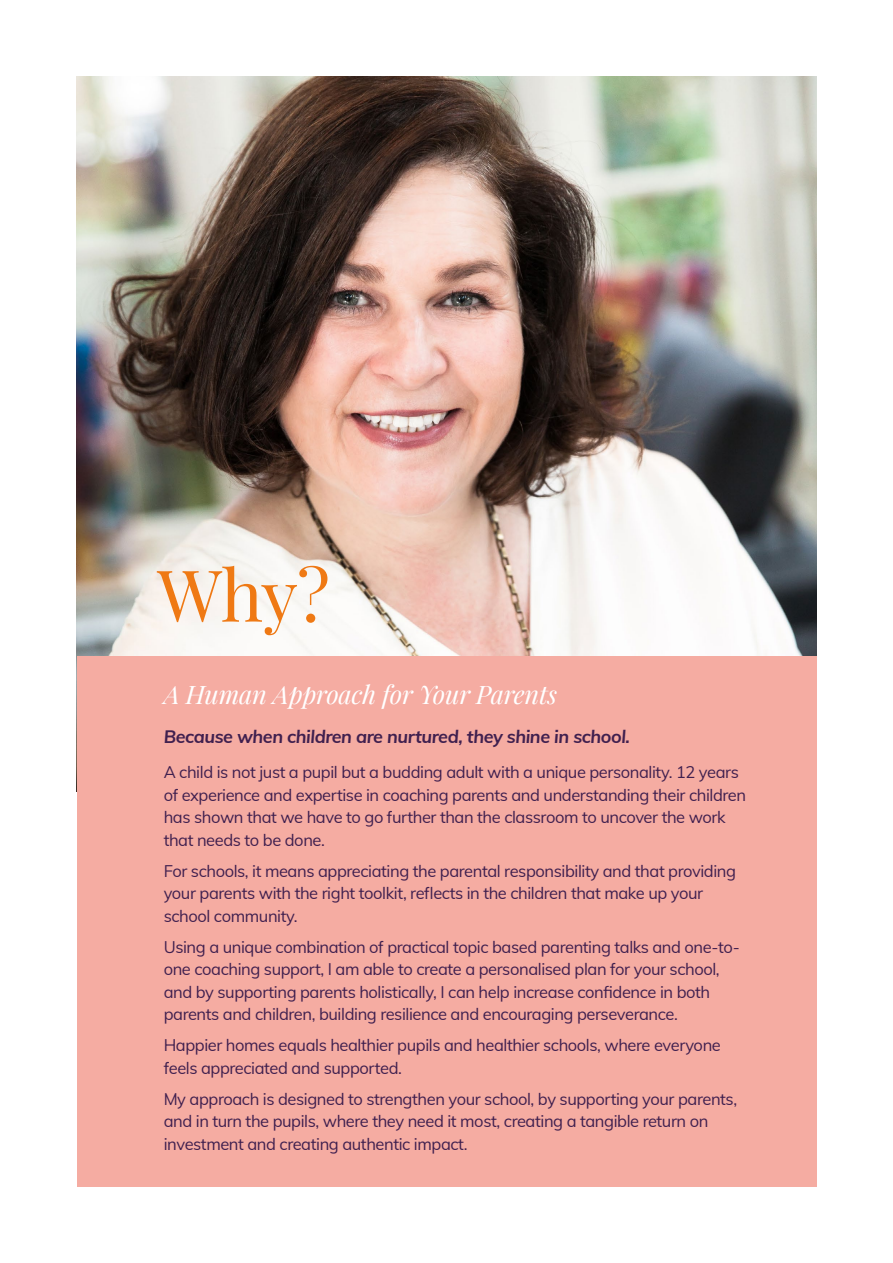
<style>
.page{position:relative;width:893px;height:1263px;background:#fff}
.page>*{position:absolute;margin:0;border:0;box-sizing:border-box;transform-origin:0 0}
.t1{font:71.55px "Playfair Display";color:#ef7914}
.t2{font:italic 25.5px "Playfair Display";letter-spacing:-.01em;color:#fff}
.t3{font:italic 18px "Mulish";letter-spacing:-.025em;color:#40204f}
.t4{font:16.5px/22.5px "Mulish";letter-spacing:-.025em;color:#40204f}
</style>
<div class="page">
<img style="left:77px;top:77px;width:739px;height:579px">
<div style="left:77px;top:656px;width:739px;height:530px;background:#f5aca2"></div>
<h1 class="t1" style="left:157px;top:539px;width:174px">Why?</h1>
<h2 class="t2" style="left:164px;top:674px;width:395px">A Human Approach for Your Parents</h2>
<p class="t3" style="left:164px;top:723px;width:468px">Because when children are nurtured, they shine in school.</p>
<p class="t4" style="left:164px;top:760px;width:584px">A child is not just a pupil but a budding adult with a unique personality. 12 years of experience and expertise in coaching parents and understanding their children has shown that we have to go further than the classroom to uncover the work that needs to be done.</p>
<p class="t4" style="left:164px;top:859px;width:574px">For schools, it means appreciating the parental responsibility and that providing your parents with the right toolkit, reflects in the children that make up your school community.</p>
<p class="t4" style="left:164px;top:935px;width:578px">Using a unique combination of practical topic based parenting talks and one-to&shy;one coaching support, I am able to create a personalised plan for your school, and by supporting parents holistically, I can help increase confidence in both parents and children, building resilience and encouraging perseverance.</p>
<p class="t4" style="left:164px;top:1033px;width:559px">Happier homes equals healthier pupils and healthier schools, where everyone feels appreciated and supported.</p>
<p class="t4" style="left:164px;top:1087px;width:575px">My approach is designed to strengthen your school, by supporting your parents, and in turn the pupils, where they need it most, creating a tangible return on investment and creating authentic impact.</p>
</div>
